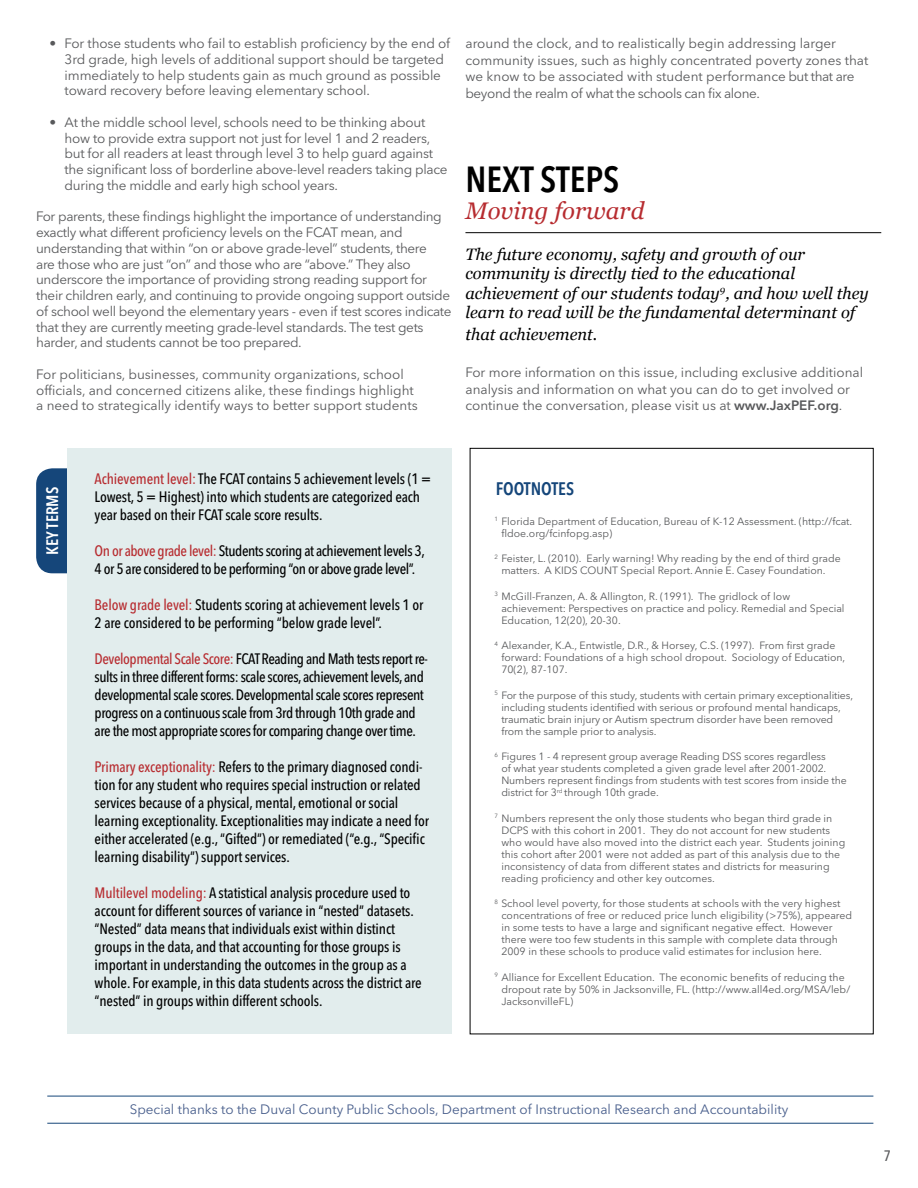
<style>
.page{position:relative;width:918px;height:1188px;background:#fff}
.page>*{position:absolute;margin:0;border:0;box-sizing:border-box;transform-origin:0 0}
.t1{font:600 condensed 36px "Avenir Next LT Pro";color:#000}
.t2{font:italic 24px "Georgia";color:#b72c30}
.t3{font:600 condensed 18px "Avenir Next LT Pro";color:#15467a}
.t4{font:italic 16.5px/19.5px "Georgia";color:#000}
.t5{font:600 condensed 16.5px "Avenir Next LT Pro";color:#fff}
.t6{font:500 condensed 15px/18px "Avenir Next LT Pro";letter-spacing:-.01em;color:#000}
.t7{font:500 condensed 15px/18px "Avenir Next LT Pro";letter-spacing:-.03em;color:#000}
.t8{font:500 condensed 15px "Avenir Next LT Pro";color:#58595b}
.t9{font:13.5px/15.8px "Avenir Next LT Pro";letter-spacing:-.02em;color:#58595b}
.t10{font:13.5px/16.5px "Avenir Next LT Pro";color:#58595b}
.t11{font:13.5px "Avenir Next LT Pro";color:#475d8b}
.t12{font:10.5px/12px "Avenir Next LT Pro";color:#58595b}
.s1{font-weight:600}
.s2{color:#b72c30}
</style>
<div class="page">
<hr style="left:465px;top:232px;width:416px;height:1px;background:#000">
<div style="left:36px;top:468px;width:60px;height:105px;background:#15467a;border-radius:16px"></div>
<div style="left:68px;top:448px;width:384px;height:586px;background:#e2eded"></div>
<hr style="left:47px;top:1096px;width:826px;height:1px;background:#164679">
<hr style="left:47px;top:1123px;width:826px;height:1px;background:#164679">
<p class="t9" style="left:65px;top:35px;width:387px">For those students who fail to establish proficiency by the end of 3rd grade, high levels of additional support should be targeted immediately to help students gain as much ground as possible toward recovery before leaving elementary school.</p>
<p class="t9" style="left:65px;top:114px;width:384px">At the middle school level, schools need to be thinking about how to provide extra support not just for level 1 and 2 readers, but for all readers at least through level 3 to help guard against the significant loss of borderline above-level readers taking place during the middle and early high school years.</p>
<p class="t9" style="left:36px;top:209px;width:417px">For parents, these findings highlight the importance of understanding exactly what different proficiency levels on the FCAT mean, and understanding that within “on or above grade-level” students, there<br>are those who are just “on” and those who are “above.” They also underscore the importance of providing strong reading support for their children early, and continuing to provide ongoing support outside of school well beyond the elementary years - even if test scores indicate that they are currently meeting grade-level standards. The test gets harder, and students cannot be too prepared.</p>
<p class="t10" style="left:36px;top:366px;width:383px;line-height:15.8px">For politicians, businesses, community organizations, school officials, and concerned citizens alike, these findings highlight a need to strategically identify ways to better support students</p>
<p class="t10" style="left:465px;top:35px;width:404px">around the clock, and to realistically begin addressing larger community issues, such as highly concentrated poverty zones that we know to be associated with student performance but that are beyond the realm of what the schools can fix alone.</p>
<h1 class="t1" style="left:465px;top:157px;width:155px">NEXT STEPS</h1>
<h2 class="t2" style="left:465px;top:197px;width:181px">Moving forward</h2>
<h3 class="t4" style="left:465px;top:244px;width:405px">The future economy, safety and growth of our community is directly tied to the educational achievement of our students today<sup>9</sup>, and how well they learn to read will be the fundamental determinant of</h3>
<h3 class="t4" style="left:465px;top:324px;width:133px">that achievement.</h3>
<p class="t10" style="left:465px;top:364px;width:399px">For more information on this issue, including exclusive additional analysis and information on what you can do to get involved or continue the conversation, please visit us at <span class="s1">www.JaxPEF.org</span>.</p>
<h3 class="t5" style="left:42px;top:555px;width:69px;rotate:-90deg">KEY TERMS</h3>
<h3 class="t6" style="left:95px;top:470px;width:338px"><span class="s2">Achievement level:</span> The FCAT contains 5 achievement levels (1 =<br>Lowest, 5 = Highest) into which students are categorized each year based on their FCAT scale score results.</h3>
<h3 class="t7" style="left:95px;top:542px;width:332px"><span class="s2">On or above grade level:</span> Students scoring at achievement levels 3,<br>4 or 5 are considered to be performing “on or above grade level”.</h3>
<h3 class="t6" style="left:95px;top:596px;width:330px"><span class="s2">Below grade level:</span> Students scoring at achievement levels 1 or<br>2 are considered to be performing “below grade level”.</h3>
<p class="t7" style="left:95px;top:650px;width:335px"><span class="s2">Developmental Scale Score:</span> FCAT Reading and Math tests report re&shy;sults in three different forms: scale scores, achievement levels, and developmental scale scores. Developmental scale scores represent progress on a continuous scale from 3rd through 10th grade and are the most appropriate scores for comparing change over time.</p>
<p class="t6" style="left:95px;top:758px;width:336px"><span class="s2">Primary exceptionality:</span> Refers to the primary diagnosed condi&shy;tion for any student who requires special instruction or related services because of a physical, mental, emotional or social learning exceptionality. Exceptionalities may indicate a need for either accelerated (e.g., “Gifted”) or remediated (“e.g., “Specific learning disability”) support services.</p>
<p class="t6" style="left:95px;top:884px;width:329px"><span class="s2">Multilevel modeling:</span> A statistical analysis procedure used to account for different sources of variance in “nested” datasets. “Nested” data means that individuals exist within distinct groups in the data, and that accounting for those groups is important in understanding the outcomes in the group as a whole. For example, in this data students across the district are “nested” in groups within different schools.</p>
<h3 class="t3" style="left:496px;top:478px;width:80px">FOOTNOTES</h3>
<p class="t12" style="left:501px;top:515px;width:352px;text-indent:-7px"><sup>1</sup> Florida Department of Education, Bureau of K-12 Assessment. (http://fcat. fldoe.org/fcinfopg.asp)</p>
<p class="t12" style="left:501px;top:552px;width:341px;text-indent:-7px"><sup>2</sup> Feister, L. (2010). Early warning! Why reading by the end of third grade matters. A KIDS COUNT Special Report. Annie E. Casey Foundation.</p>
<p class="t12" style="left:501px;top:590px;width:345px;text-indent:-7px"><sup>3</sup> McGill-Franzen, A. &amp; Allington, R. (1991). The gridlock of low achievement: Perspectives on practice and policy. Remedial and Special<br>Education, 12(20), 20-30.</p>
<p class="t12" style="left:501px;top:639px;width:345px;text-indent:-7px"><sup>4</sup> Alexander, K.A., Entwistle, D.R., &amp; Horsey, C.S. (1997). From first grade forward: Foundations of a high school dropout. Sociology of Education,<br>70(2), 87-107.</p>
<p class="t12" style="left:501px;top:689px;width:353px;text-indent:-7px"><sup>5</sup> For the purpose of this study, students with certain primary exceptionalities, including students identified with serious or profound mental handicaps, traumatic brain injury or Autism spectrum disorder have been removed from the sample prior to analysis.</p>
<p class="t12" style="left:501px;top:750px;width:347px;text-indent:-7px"><sup>6</sup> Figures 1 - 4 represent group average Reading DSS scores regardless<br>of what year students completed a given grade level after 2001-2002.<br>Numbers represent findings from students with test scores from inside the district for 3<sup>rd</sup> through 10th grade.</p>
<p class="t12" style="left:501px;top:812px;width:345px;text-indent:-7px"><sup>7</sup> Numbers represent the only those students who began third grade in DCPS with this cohort in 2001. They do not account for new students who would have also moved into the district each year. Students joining this cohort after 2001 were not added as part of this analysis due to the inconsistency of data from different states and districts for measuring reading proficiency and other key outcomes.</p>
<p class="t12" style="left:501px;top:897px;width:352px;text-indent:-7px"><sup>8</sup> School level poverty, for those students at schools with the very highest concentrations of free or reduced price lunch eligibility (&gt;75%), appeared in some tests to have a large and significant negative effect. However there were too few students in this sample with complete data through 2009 in these schools to produce valid estimates for inclusion here.</p>
<p class="t12" style="left:501px;top:971px;width:350px;text-indent:-7px"><sup>9</sup> Alliance for Excellent Education. The economic benefits of reducing the dropout rate by 50% in Jacksonville, FL. (http://www.all4ed.org/MSA/leb/<br>JacksonvilleFL)</p>
<p class="t11" style="left:130px;top:1101px;width:660px">Special thanks to the Duval County Public Schools, Department of Instructional Research and Accountability</p>
<h3 class="t8" style="left:884px;top:1146px;width:9px">7</h3>
</div>
